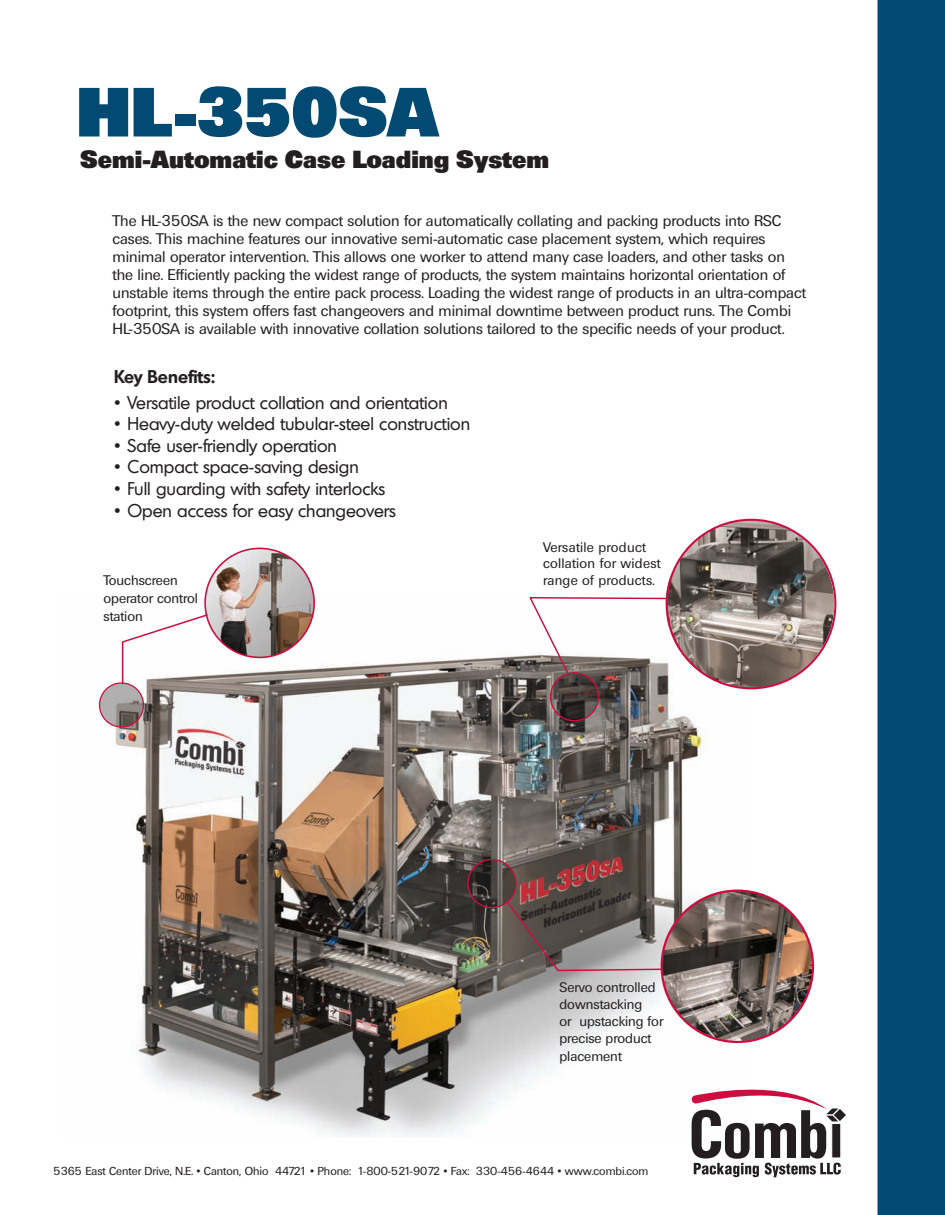
<style>
.page{position:relative;width:945px;height:1215px;background:#fff}
.page>*{position:absolute;margin:0;border:0;box-sizing:border-box;transform-origin:0 0}
.t1{font:800 67.5px "Ultimate";color:#024a72}
.t2{font:800 24px "Ultimate";color:#231f20}
.t3{font:18px "Montreal";color:#231f20}
.t4{font:600 18px "Montreal";color:#231f20}
.t5{font:15px/18px "Ultimate";color:#231f20}
.t6{font:13.5px/17.2px "Ultimate";color:#231f20}
.t7{font:13.5px/16.5px "Ultimate";letter-spacing:.02em;color:#231f20}
.t8{font:11.25px "Ultimate";color:#231f20}
</style>
<div class="page">
<img style="left:98px;top:594px;width:650px;height:543px">
<img style="left:205px;top:549px;width:109px;height:109px;border-radius:50%">
<div style="left:204px;top:548px;width:111px;height:110px;border:2px solid #cd0d40;border-radius:50%"></div>
<svg style="left:121px;top:614px;width:88px;height:71px"></svg>
<svg style="left:550px;top:673px;width:48px;height:48px;background:#473a39"></svg>
<div style="left:550px;top:672px;width:49px;height:49px;border:1px solid #cd0d40;border-radius:50%"></div>
<svg style="left:529px;top:596px;width:140px;height:78px"></svg>
<svg style="left:100px;top:683px;width:43px;height:44px"></svg>
<div style="left:99px;top:682px;width:45px;height:46px;border:1px solid #cd0d40;border-radius:50%"></div>
<img style="left:666px;top:520px;width:168px;height:168px;border-radius:50%">
<img style="left:662px;top:890px;width:151px;height:151px;border-radius:50%">
<svg style="left:468px;top:860px;width:48px;height:48px;background:#463b39"></svg>
<div style="left:467px;top:859px;width:50px;height:49px;border:1px solid #cd0d40;border-radius:50%"></div>
<svg style="left:507px;top:901px;width:155px;height:70px;background:#756b6a"></svg>
<svg style="left:834px;top:1109px;width:12px;height:12px"></svg>
<svg style="left:690px;top:1077px;width:151px;height:100px"></svg>
<div style="left:878px;top:0;width:67px;height:1215px;background:#024a72"></div>
<h1 class="t1" style="left:76px;top:73px;width:364px">HL-350SA</h1>
<h2 class="t2" style="left:80px;top:145px;width:471px">Semi-Automatic Case Loading System</h2>
<p class="t5" style="left:112px;top:212px;width:695px">The HL-350SA is the new compact solution for automatically collating and packing products into RSC cases. This machine features our innovative semi-automatic case placement system, which requires minimal operator intervention. This allows one worker to attend many case loaders, and other tasks on the line. Efficiently packing the widest range of products, the system maintains horizontal orientation of unstable items through the entire pack process. Loading the widest range of products in an ultra-compact footprint, this system offers fast changeovers and minimal downtime between product runs. The Combi HL-350SA is available with innovative collation solutions tailored to the specific needs of your product.</p>
<p class="t4" style="left:114px;top:365px;width:103px">Key Benefits:</p>
<p class="t3" style="left:114px;top:391px;width:335px">• Versatile product collation and orientation</p>
<p class="t3" style="left:114px;top:413px;width:358px">• Heavy-duty welded tubular-steel construction</p>
<p class="t3" style="left:114px;top:434px;width:224px">• Safe user-friendly operation</p>
<p class="t3" style="left:114px;top:456px;width:246px">• Compact space-saving design</p>
<p class="t3" style="left:114px;top:478px;width:273px">• Full guarding with safety interlocks</p>
<p class="t3" style="left:114px;top:499px;width:284px">• Open access for easy changeovers</p>
<p class="t7" style="left:543px;top:539px;width:119px">Versatile product collation for widest</p>
<p class="t6" style="left:104px;top:572px;width:76px">Touchscreen</p>
<p class="t7" style="left:543px;top:572px;width:113px">range of products.</p>
<p class="t6" style="left:104px;top:589px;width:96px;line-height:18px">operator control station</p>
<p class="t6" style="left:560px;top:978px;width:105px">Servo controlled downstacking<br>or upstacking for precise product placement</p>
<p class="t8" style="left:54px;top:1165px;width:596px">5365 East Center Drive, N.E. • Canton, Ohio 44721 • Phone: 1-800-521-9072 • Fax: 330-456-4644 • www.combi.com</p>
</div>
